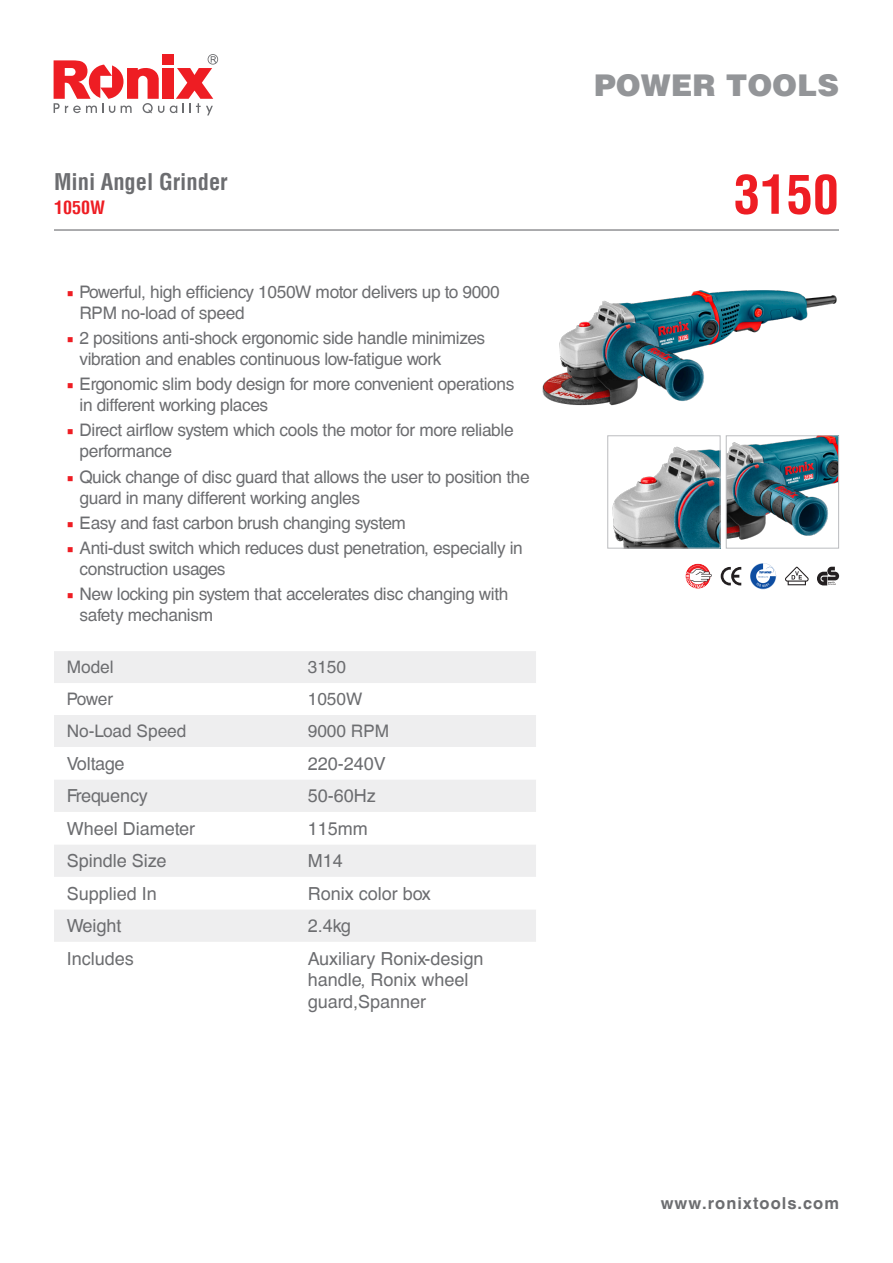
<style>
.page{position:relative;width:893px;height:1263px;background:#fff}
.page>*{position:absolute;margin:0;border:0;box-sizing:border-box;transform-origin:0 0}
.t1{font:700 condensed 52.5px "Helvetica LT";color:#ee1d23}
.t2{font:900 30px "Helvetica LT";color:#939598}
.t3{font:700 condensed 22.5px "Helvetica LT";color:#6c6d70}
.t4{font:18px/21.6px "Helvetica CE";color:#6c6d70}
.t5{font:18px "Helvetica CE";letter-spacing:-.025em;color:#6c6d70}
.t6{font:700 condensed 18px "Helvetica LT";color:#ee1d23}
.t7{font:17.25px/21px "Helvetica CE";letter-spacing:-.02em;color:#6c6d70}
.t8{font:17.25px "Helvetica CE";color:#6c6d70}
.t9{font:700 16.5px "Helvetica CE";letter-spacing:.06em;color:#6c6d70}
.s1{font-family:"Minion Pro";color:#ee1d23}
</style>
<div class="page">
<svg style="left:170px;top:54px;width:48px;height:61px"></svg>
<div style="left:162px;top:68px;width:11px;height:31px;background:#ee1d23"></div>
<svg style="left:54px;top:60px;width:110px;height:53px"></svg>
<div style="left:162px;top:54px;width:11px;height:11px;background:#ee1d23"></div>
<div style="left:54px;top:651px;width:482px;height:32px;background:#eeeeef"></div>
<svg style="left:54px;top:715px;width:482px;height:227px;fill:#eeeeef"></svg>
<hr style="left:54px;top:229px;width:785px;height:2px;background:#6c6d70">
<img style="left:542px;top:290px;width:295px;height:116px">
<svg style="left:750px;top:563px;width:26px;height:26px"></svg>
<svg style="left:685px;top:563px;width:27px;height:26px"></svg>
<svg style="left:721px;top:567px;width:20px;height:18px"></svg>
<svg style="left:817px;top:567px;width:22px;height:18px"></svg>
<svg style="left:785px;top:567px;width:24px;height:18px"></svg>
<img style="left:612px;top:446px;width:107px;height:101px">
<div style="left:607px;top:435px;width:114px;height:114px;border:1px solid #bcbdc0"></div>
<img style="left:728px;top:437px;width:109px;height:103px">
<div style="left:726px;top:435px;width:113px;height:114px;border:1px solid #bcbdc0"></div>
<p class="t3" style="left:54px;top:167px;width:175px">Mini Angel Grinder</p>
<p class="t6" style="left:54px;top:196px;width:52px">1050W</p>
<p class="t7" style="left:80px;top:281px;width:422px;text-indent:-13px"><span class="s1">■</span> Powerful, high efficiency 1050W motor delivers up to 9000<br>RPM no-load of speed</p>
<p class="t7" style="left:80px;top:327px;width:407px;text-indent:-13px"><span class="s1">■</span> 2 positions anti-shock ergonomic side handle minimizes vibration and enables continuous low-fatigue work</p>
<p class="t7" style="left:80px;top:374px;width:436px;text-indent:-13px"><span class="s1">■</span> Ergonomic slim body design for more convenient operations in different working places</p>
<p class="t7" style="left:80px;top:420px;width:436px;text-indent:-13px"><span class="s1">■</span> Direct airflow system which cools the motor for more reliable performance</p>
<p class="t7" style="left:80px;top:466px;width:452px;text-indent:-13px"><span class="s1">■</span> Quick change of disc guard that allows the user to position the guard in many different working angles</p>
<p class="t7" style="left:67px;top:512px;width:341px"><span class="s1">■</span> Easy and fast carbon brush changing system</p>
<p class="t7" style="left:80px;top:538px;width:445px;text-indent:-13px"><span class="s1">■</span> Anti-dust switch which reduces dust penetration, especially in construction usages</p>
<p class="t7" style="left:80px;top:584px;width:430px;text-indent:-13px"><span class="s1">■</span> New locking pin system that accelerates disc changing with safety mechanism</p>
<p class="t7" style="left:67px;top:657px;width:48px">Model</p>
<p class="t7" style="left:308px;top:657px;width:40px">3150</p>
<p class="t7" style="left:67px;top:689px;width:48px">Power</p>
<p class="t7" style="left:308px;top:689px;width:56px">1050W</p>
<p class="t8" style="left:67px;top:721px;width:121px">No-Load Speed</p>
<p class="t7" style="left:308px;top:721px;width:83px">9000 RPM</p>
<p class="t5" style="left:67px;top:753px;width:59px">Voltage</p>
<p class="t4" style="left:308px;top:753px;width:80px">220-240V</p>
<p class="t4" style="left:67px;top:785px;width:83px">Frequency</p>
<p class="t4" style="left:308px;top:785px;width:70px">50-60Hz</p>
<p class="t4" style="left:67px;top:818px;width:130px">Wheel Diameter</p>
<p class="t4" style="left:308px;top:818px;width:62px">115mm</p>
<p class="t4" style="left:67px;top:850px;width:101px">Spindle Size</p>
<p class="t4" style="left:308px;top:850px;width:37px">M14</p>
<p class="t4" style="left:67px;top:883px;width:92px">Supplied In</p>
<p class="t4" style="left:308px;top:883px;width:125px">Ronix color box</p>
<p class="t4" style="left:67px;top:915px;width:56px">Weight</p>
<p class="t4" style="left:308px;top:915px;width:45px">2.4kg</p>
<p class="t4" style="left:67px;top:948px;width:69px">Includes</p>
<p class="t4" style="left:308px;top:948px;width:177px">Auxiliary Ronix-design handle, Ronix wheel guard,Spanner</p>
<h2 class="t2" style="left:594px;top:65px;width:246px">POWER TOOLS</h2>
<p class="t1" style="left:734px;top:162px;width:107px">3150</p>
<p class="t9" style="left:661px;top:1193px;width:180px">www.ronixtools.com</p>
</div>
